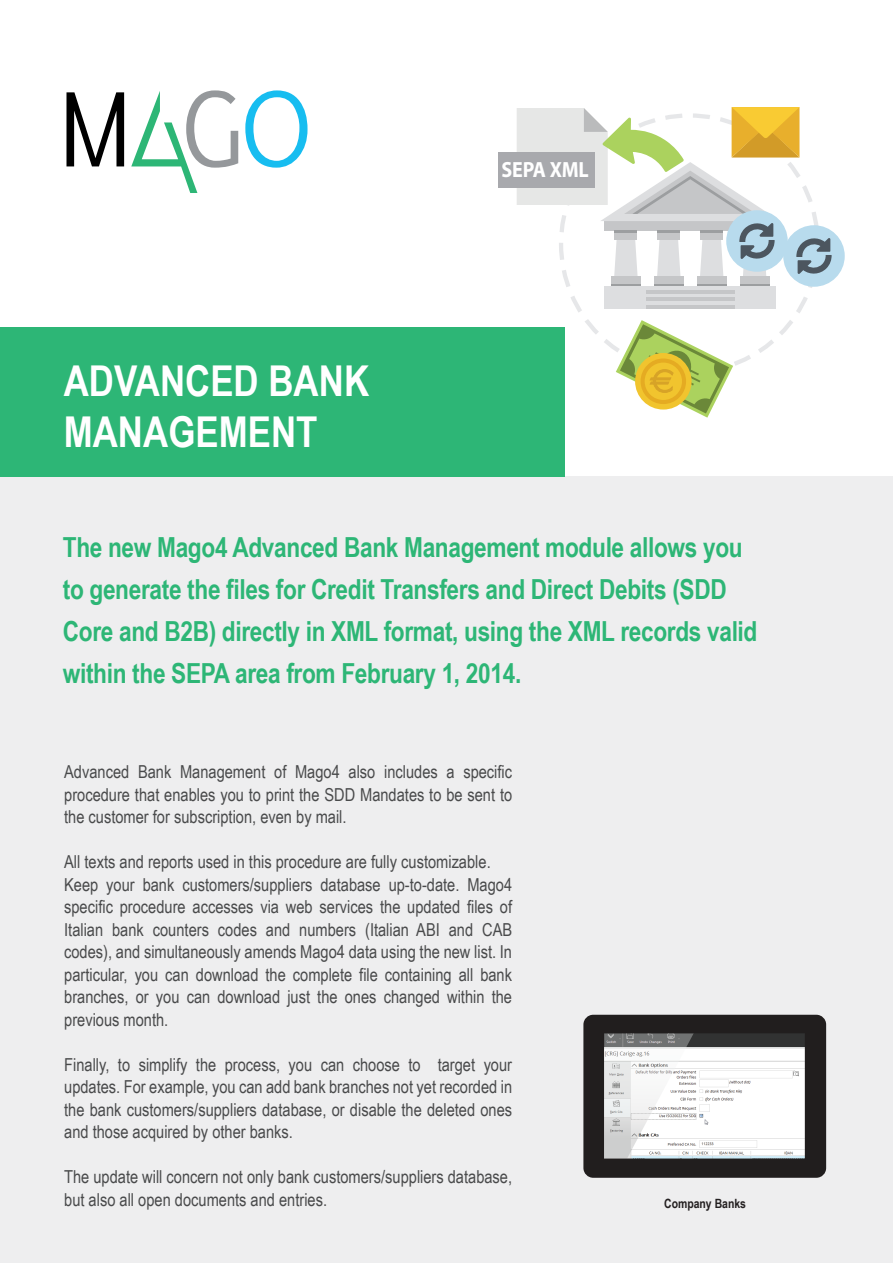
<style>
.page{position:relative;width:893px;height:1263px;background:#fff}
.page>*{position:absolute;margin:0;border:0;box-sizing:border-box;transform-origin:0 0}
.t1{font:700 42.45px/51px "Arial Narrow";color:#fff}
.t2{font:700 27.6px/42px "Arial Narrow";letter-spacing:-.01em;color:#2db676}
.t3{font:700 22.05px "Myriad Pro";letter-spacing:-.01em;color:#fff;scale:.91 1}
.t4{font:17.85px/22.5px "Arial Narrow";color:#494a4b;text-align:justify}
.t5{font:700 12.75px "Arial Narrow";color:#231f20}
</style>
<div class="page">
<div style="left:0;top:476px;width:893px;height:787px;background:#eeeeef"></div>
<svg style="left:66px;top:92px;width:58px;height:74px"></svg>
<svg style="left:245px;top:90px;width:63px;height:78px"></svg>
<svg style="left:131px;top:90px;width:107px;height:103px"></svg>
<div style="left:0;top:327px;width:564px;height:149px;background:#2db676"></div>
<svg style="left:583px;top:1015px;width:243px;height:163px"></svg>
<div style="left:611px;top:276px;width:30px;height:11px;background:#c5c6c8"></div>
<hr style="left:611px;top:284px;width:30px;height:3px;background:#9c9ea0">
<div style="left:654px;top:276px;width:30px;height:11px;background:#c5c6c8"></div>
<hr style="left:654px;top:284px;width:30px;height:3px;background:#9c9ea0">
<div style="left:697px;top:276px;width:29px;height:11px;background:#c5c6c8"></div>
<hr style="left:697px;top:284px;width:29px;height:3px;background:#9c9ea0">
<div style="left:740px;top:276px;width:29px;height:11px;background:#c5c6c8"></div>
<hr style="left:740px;top:284px;width:29px;height:3px;background:#9c9ea0">
<div style="left:604px;top:287px;width:172px;height:22px;background:#dddee0"></div>
<hr style="left:646px;top:305px;width:89px;height:4px;background:#c5c6c8">
<hr style="left:646px;top:297px;width:89px;height:4px;background:#c5c6c8">
<hr style="left:646px;top:290px;width:89px;height:4px;background:#c5c6c8">
<div style="left:498px;top:152px;width:96px;height:35px;background:#a8a9ad"></div>
<div style="left:783px;top:225px;width:62px;height:62px;background:#b8dbed;border-radius:50%"></div>
<svg style="left:616px;top:320px;width:117px;height:98px"></svg>
<svg style="left:517px;top:107px;width:315px;height:169px"></svg>
<h1 class="t1" style="left:64px;top:353px;width:307px">ADVANCED BANK<br>MANAGEMENT</h1>
<p class="t3" style="left:502px;top:155px;width:97px">SEPA XML</p>
<h2 class="t2" style="left:63px;top:525px;width:696px">The new Mago4 Advanced Bank Management module allows you to generate the files for Credit Transfers and Direct Debits (SDD Core and B2B) directly in XML format, using the XML records valid within the SEPA area from February 1, 2014.</h2>
<p class="t4" style="left:64px;top:760px;width:450px">Advanced Bank Management of Mago4 also includes a specific procedure that enables you to print the SDD Mandates to be sent to the customer for subscription, even by mail.</p>
<p class="t4" style="left:64px;top:850px;width:450px;text-align:left">All texts and reports used in this procedure are fully customizable.<br>Keep your bank customers/suppliers database up-to-date. Mago4 specific procedure accesses via web services the updated files of Italian bank counters codes and numbers (Italian ABI and CAB codes), and simultaneously amends Mago4 data using the new list. In particular, you can download the complete file containing all bank branches, or you can download just the ones changed within the previous month.</p>
<p class="t4" style="left:64px;top:1053px;width:449px">Finally, to simplify the process, you can choose to target your updates. For example, you can add bank branches not yet recorded in the bank customers/suppliers database, or disable the deleted ones and those acquired by other banks.</p>
<p class="t4" style="left:64px;top:1165px;width:449px">The update will concern not only bank customers/suppliers database, but also all open documents and entries.</p>
<p class="t5" style="left:664px;top:1194px;width:83px">Company Banks</p>
</div>
